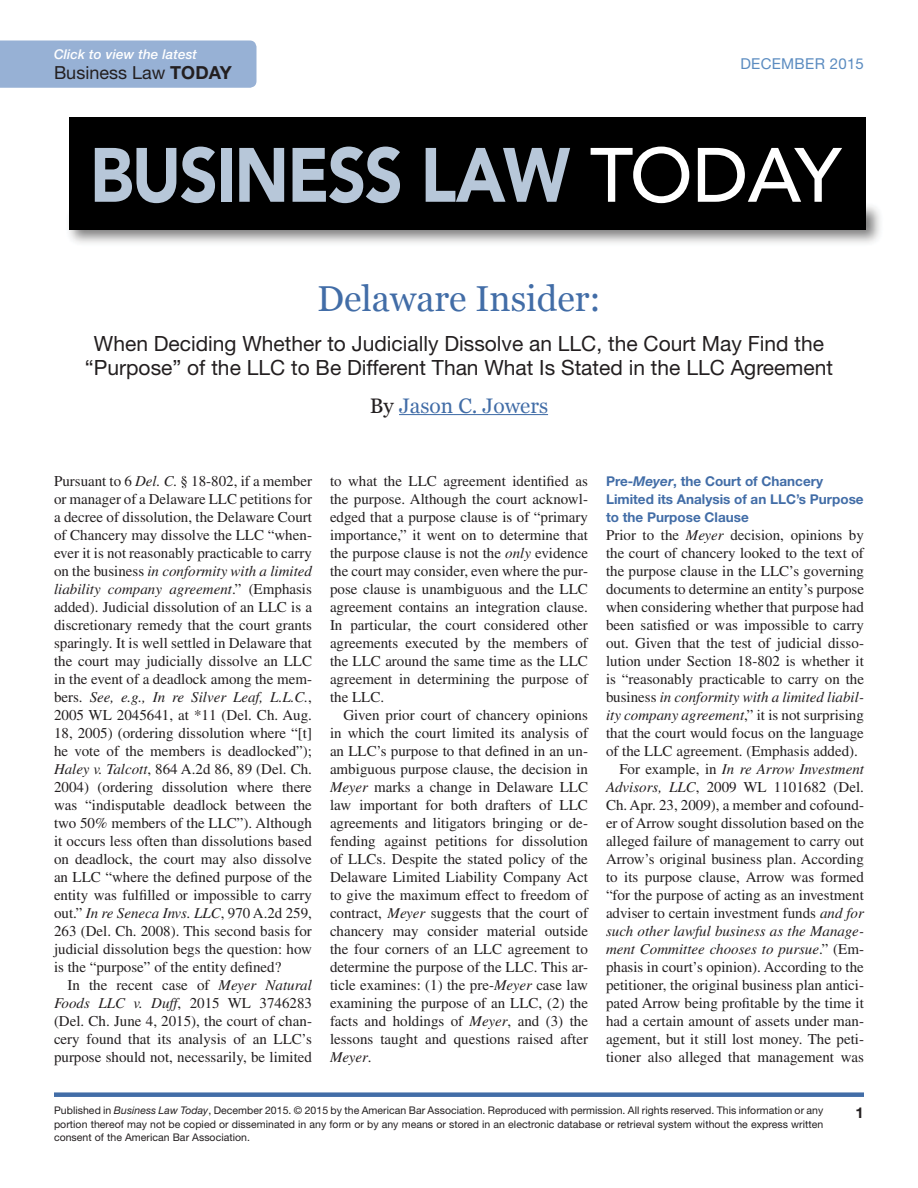
<style>
.page{position:relative;width:918px;height:1188px;background:#fff}
.page>*{position:absolute;margin:0;border:0;box-sizing:border-box;transform-origin:0 0}
.t1{font:900 76.05px "Avenir LT Std";letter-spacing:-.025em;color:#b7c7d9;scale:.88 1}
.t2{font:36px "Georgia";color:#426da7}
.Subtitle{font:21px/24px "Helvetica Neue LT Std";color:#231f20;text-align:center}
.byline{font:21px "Georgia";color:#426da7}
.t3{font:18px "Helvetica Neue LT Std";color:#231f20}
.body{font:15px/18px "Times LT Std";color:#231f20;text-align:justify}
.body-no_indent{font:15px/18px "Times LT Std";color:#231f20;text-align:justify}
.date{font:15px "Helvetica Neue LT Std";letter-spacing:.02em;color:#5a8bc0}
.page_number{font:700 15px "Helvetica Neue LT Std";color:#231f20}
.subhead{font:700 13.5px/18px "Helvetica Neue LT Std";color:#426da7}
.t4{font:italic 500 13.5px "Helvetica Neue LT Std";letter-spacing:.01em;color:#fff}
.reprint{font:10.5px/13.5px "Helvetica Neue LT Std";letter-spacing:.005em;color:#231f20;text-align:justify}
.s1{font-weight:700}
.s2{font-weight:500;color:#fff}
.s3{color:#231f20}
.s4{font-style:italic}
</style>
<div class="page">
<div style="left:0;top:40px;width:256px;height:48px;background:#97b1d5"></div>
<div style="left:54px;top:1092px;width:810px;height:5px;background:#426da7"></div>
<img style="left:69px;top:198px;width:811px;height:45px">
<div style="left:70px;top:117px;width:796px;height:113px;background:#000"></div>
<hr style="left:399px;top:414px;width:149px;height:1px;background:#426da7">
<p class="t4" style="left:54px;top:46px;width:145px">Click to view the latest</p>
<p class="t3" style="left:54px;top:62px;width:179px">Business Law <span class="s1">TODAY</span></p>
<p class="date" style="left:740px;top:55px;width:125px">December 2015</p>
<h1 class="t1" style="left:90px;top:129px;width:855px">BUSINESS LAW <span class="s2">TODAY</span></h1>
<p class="t2" style="left:317px;top:272px;width:285px">Delaware Insider:</p>
<p class="Subtitle" style="left:85px;top:331px;width:750px">When Deciding Whether to Judicially Dissolve an LLC, the Court May Find the “Purpose” of the LLC to Be Different Than What Is Stated in the LLC Agreement</p>
<p class="byline" style="left:370px;top:390px;width:180px"><span class="s3">By</span> Jason C. Jowers</p>
<p class="body-no_indent" style="left:54px;top:472px;width:260px">Pursuant to 6 <span class="s4">Del. C.</span> § 18-802, if a member or manager of a Delaware LLC petitions for a decree of dissolution, the Delaware Court of Chancery may dissolve the LLC “when&shy;ever it is not reasonably practicable to carry on the business <span class="s4">in conformity with a limited liability company agreement</span>.” (Emphasis added). Judicial dissolution of an LLC is a discretionary remedy that the court grants sparingly. It is well settled in Delaware that the court may judicially dissolve an LLC in the event of a deadlock among the mem&shy;bers. <span class="s4">See, e.g., In re Silver Leaf, L.L.C.</span>, 2005 WL 2045641, at *11 (Del. Ch. Aug.<br>18, 2005) (ordering dissolution where “[t] he vote of the members is deadlocked”); <span class="s4">Haley v. Talcott</span>, 864 A.2d 86, 89 (Del. Ch.<br>2004) (ordering dissolution where there was “indisputable deadlock between the two 50% members of the LLC”). Although it occurs less often than dissolutions based on deadlock, the court may also dissolve an LLC “where the defined purpose of the entity was fulfilled or impossible to carry out.” <span class="s4">In re Seneca Invs. LLC</span>, 970 A.2d 259, 263 (Del. Ch. 2008). This second basis for judicial dissolution begs the question: how is the “purpose” of the entity defined?</p>
<p class="body" style="left:54px;top:976px;width:260px;text-indent:14px">In the recent case of <span class="s4">Meyer Natural Foods LLC v. Duff</span>, 2015 WL 3746283 (Del. Ch. June 4, 2015), the court of chan&shy;cery found that its analysis of an LLC’s purpose should not, necessarily, be limited</p>
<p class="body" style="left:330px;top:472px;width:260px">to what the LLC agreement identified as the purpose. Although the court acknowl&shy;edged that a purpose clause is of “primary importance,” it went on to determine that the purpose clause is not the <span class="s4">only</span> evidence the court may consider, even where the pur&shy;pose clause is unambiguous and the LLC agreement contains an integration clause.<br>In particular, the court considered other agreements executed by the members of the LLC around the same time as the LLC agreement in determining the purpose of the LLC.</p>
<p class="body" style="left:330px;top:706px;width:260px;text-indent:14px">Given prior court of chancery opinions in which the court limited its analysis of an LLC’s purpose to that defined in an un&shy;ambiguous purpose clause, the decision in <span class="s4">Meyer</span> marks a change in Delaware LLC law important for both drafters of LLC agreements and litigators bringing or de&shy;fending against petitions for dissolution of LLCs. Despite the stated policy of the Delaware Limited Liability Company Act to give the maximum effect to freedom of contract, <span class="s4">Meyer</span> suggests that the court of chancery may consider material outside the four corners of an LLC agreement to determine the purpose of the LLC. This ar&shy;ticle examines: (1) the pre-<span class="s4">Meyer</span> case law examining the purpose of an LLC, (2) the facts and holdings of <span class="s4">Meyer</span>, and (3) the lessons taught and questions raised after <span class="s4">Meyer</span>.</p>
<p class="subhead" style="left:606px;top:472px;width:259px">Pre-<span class="s4">Meyer</span>, the Court of Chancery<br>Limited its Analysis of an LLC’s Purpose to the Purpose Clause</p>
<p class="body-no_indent" style="left:606px;top:526px;width:260px">Prior to the <span class="s4">Meyer</span> decision, opinions by the court of chancery looked to the text of the purpose clause in the LLC’s governing documents to determine an entity’s purpose when considering whether that purpose had been satisfied or was impossible to carry out. Given that the test of judicial disso&shy;lution under Section 18-802 is whether it is “reasonably practicable to carry on the business <span class="s4">in conformity with a limited liabil&shy;ity company agreement</span>,” it is not surprising that the court would focus on the language of the LLC agreement. (Emphasis added).</p>
<p class="body" style="left:606px;top:760px;width:260px;text-indent:14px">For example, in <span class="s4">In re Arrow Investment Advisors, LLC</span>, 2009 WL 1101682 (Del.<br>Ch. Apr. 23, 2009), a member and cofound&shy;er of Arrow sought dissolution based on the alleged failure of management to carry out Arrow’s original business plan. According to its purpose clause, Arrow was formed “for the purpose of acting as an investment adviser to certain investment funds <span class="s4">and for such other lawful business as the Manage&shy;ment Committee chooses to pursue</span>.” (Em&shy;phasis in court’s opinion). According to the petitioner, the original business plan antici&shy;pated Arrow being profitable by the time it had a certain amount of assets under man&shy;agement, but it still lost money. The peti&shy;tioner also alleged that management was</p>
<p class="reprint" style="left:54px;top:1104px;width:771px">Published in <span class="s4">Business Law Today</span>, December 2015. © 2015 by the American Bar Association. Reproduced with permission. All rights reserved. This information or any portion thereof may not be copied or disseminated in any form or by any means or stored in an electronic database or retrieval system without the express written consent of the American Bar Association.</p>
<p class="page_number" style="left:856px;top:1103px;width:10px">1</p>
</div>
